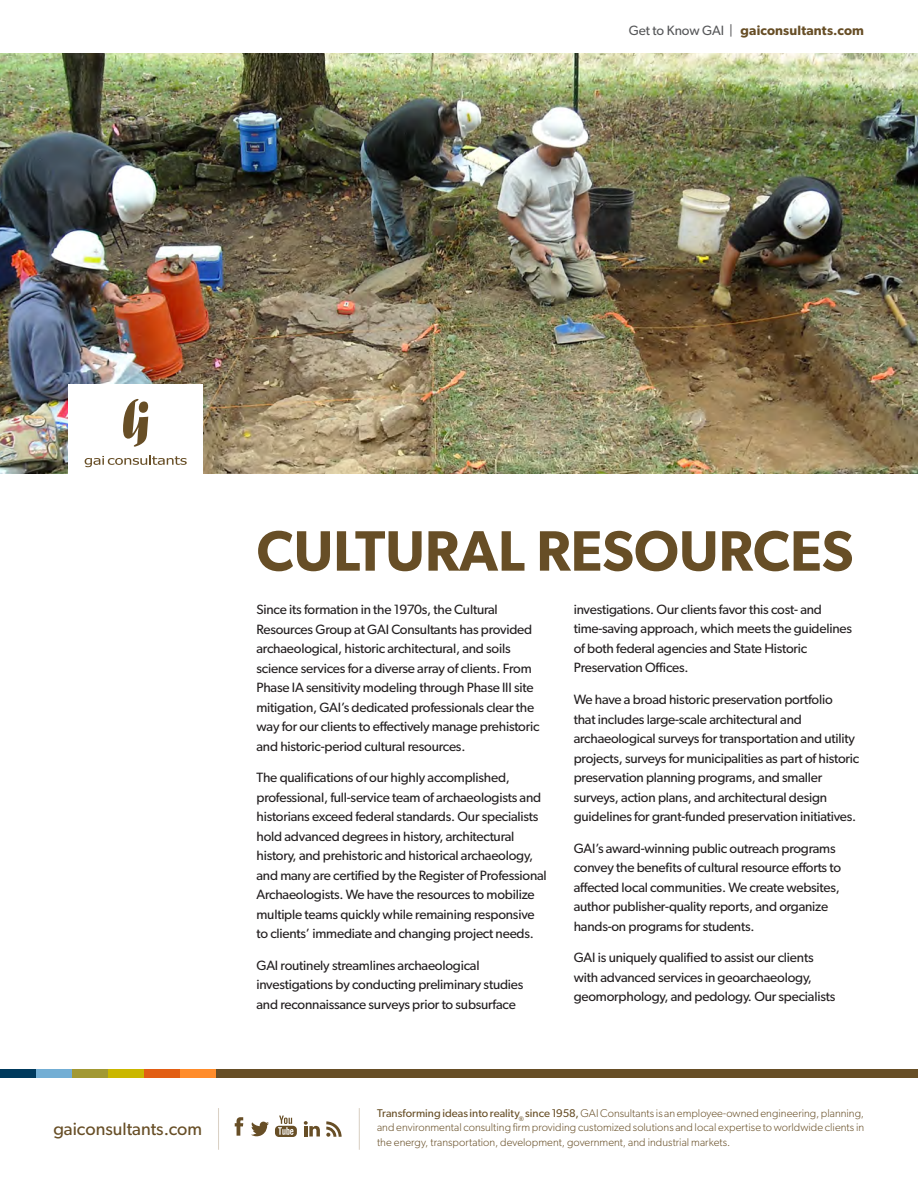
<style>
.page{position:relative;width:918px;height:1188px;background:#fff}
.page>*{position:absolute;margin:0;border:0;box-sizing:border-box;transform-origin:0 0}
.Page_Title{font:600 57.15px "Gibson";color:#674e26}
.t1{font:17.85px "Gibson";color:#674e26}
.text{font:13.5px/19.5px "Gibson";letter-spacing:-.015em;color:#231f20}
.Body_Text{font:600 13.5px "Gibson";letter-spacing:.01em;color:#674e26}
.t2{font:300 11.25px/14.2px "Gibson";letter-spacing:.005em;color:#674e26;text-align:justify}
.s1{font-weight:400;color:#57585a}
.s2{font-weight:400}
</style>
<div class="page">
<svg style="left:235px;top:1117px;width:8px;height:19px"></svg>
<hr style="left:359px;top:1108px;width:1px;height:42px;background:#dad1c5">
<hr style="left:218px;top:1108px;width:1px;height:42px;background:#dad1c5">
<div style="left:216px;top:1070px;width:702px;height:8px;background:#674e26"></div>
<div style="left:0;top:1070px;width:36px;height:8px;background:#003a5d"></div>
<div style="left:36px;top:1070px;width:36px;height:8px;background:#73aed4"></div>
<div style="left:72px;top:1070px;width:36px;height:8px;background:#a29934"></div>
<div style="left:108px;top:1070px;width:36px;height:8px;background:#cab700"></div>
<div style="left:144px;top:1070px;width:36px;height:8px;background:#e25f14"></div>
<div style="left:180px;top:1070px;width:36px;height:8px;background:#ff8c2b"></div>
<svg style="left:251px;top:1122px;width:18px;height:14px"></svg>
<svg style="left:275px;top:1116px;width:22px;height:21px"></svg>
<svg style="left:304px;top:1121px;width:16px;height:16px"></svg>
<svg style="left:326px;top:1121px;width:16px;height:16px"></svg>
<img style="left:0;top:53px;width:918px;height:420px">
<div style="left:68px;top:384px;width:135px;height:97px;background:#fff"></div>
<svg style="left:123px;top:399px;width:25px;height:48px"></svg>
<svg style="left:85px;top:456px;width:102px;height:11px"></svg>
<p class="Body_Text" style="left:629px;top:22px;width:237px"><span class="s1">Get to Know GAI |</span> gaiconsultants.com</p>
<h2 class="t1" style="left:53px;top:1118px;width:150px">gaiconsultants.com</h2>
<p class="Page_Title" style="left:256px;top:517px;width:598px">CULTURAL RESOURCES</p>
<p class="text" style="left:256px;top:599px;width:284px">Since its formation in the 1970s, the Cultural Resources Group at GAI Consultants has provided archaeological, historic architectural, and soils science services for a diverse array of clients. From Phase IA sensitivity modeling through Phase III site mitigation, GAI’s dedicated professionals clear the way for our clients to effectively manage prehistoric and historic-period cultural resources.</p>
<p class="text" style="left:256px;top:768px;width:292px">The qualifications of our highly accomplished, professional, full-service team of archaeologists and historians exceed federal standards. Our specialists hold advanced degrees in history, architectural history, and prehistoric and historical archaeology, and many are certified by the Register of Professional Archaeologists. We have the resources to mobilize multiple teams quickly while remaining responsive to clients’ immediate and changing project needs.</p>
<p class="text" style="left:256px;top:955px;width:268px">GAI routinely streamlines archaeological investigations by conducting preliminary studies and reconnaissance surveys prior to subsurface</p>
<p class="text" style="left:574px;top:599px;width:280px">investigations. Our clients favor this cost- and time-saving approach, which meets the guidelines of both federal agencies and State Historic Preservation Offices.</p>
<p class="text" style="left:574px;top:689px;width:287px">We have a broad historic preservation portfolio<br>that includes large-scale architectural and archaeological surveys for transportation and utility projects, surveys for municipalities as part of historic preservation planning programs, and smaller surveys, action plans, and architectural design guidelines for grant-funded preservation initiatives.</p>
<p class="text" style="left:574px;top:838px;width:269px">GAI’s award-winning public outreach programs convey the benefits of cultural resource efforts to affected local communities. We create websites, author publisher-quality reports, and organize hands-on programs for students.</p>
<p class="text" style="left:574px;top:948px;width:263px">GAI is uniquely qualified to assist our clients with advanced services in geoarchaeology, geomorphology, and pedology. Our specialists</p>
<p class="t2" style="left:377px;top:1106px;width:489px"><span class="s2">Transforming ideas into reality</span><sub>®</sub> <span class="s2">since 1958,</span> GAI Consultants is an employee-owned engineering, planning, and environmental consulting firm providing customized solutions and local expertise to worldwide clients in the energy, transportation, development, government, and industrial markets.</p>
</div>
